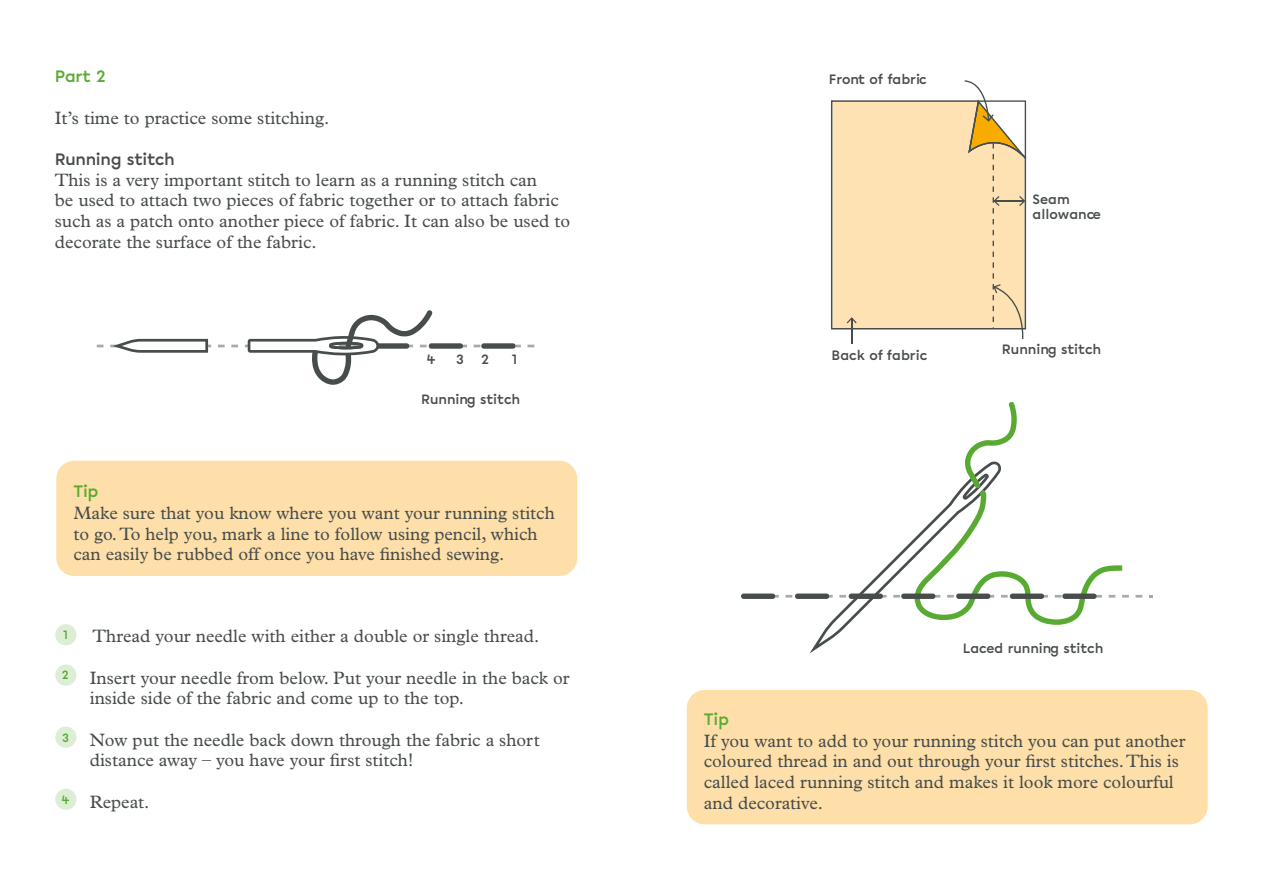
<style>
.page{position:relative;width:1263px;height:893px;background:#fff}
.page>*{position:absolute;margin:0;border:0;box-sizing:border-box;transform-origin:0 0}
.t1{font:18px/20.7px "Plantin";color:#474d4a}
.t2{font:700 16.5px "Chromatica";letter-spacing:-.015em;color:#474d4a}
.t3{font:700 16.5px "Chromatica";letter-spacing:-.015em;color:#59aa32}
.t4{font:700 13.5px/14.2px "Chromatica";color:#474d4a}
.t5{font:700 12px "Chromatica";color:#59aa32}
</style>
<div class="page">
<div style="left:55px;top:624px;width:21px;height:21px;background:#deeed6;border-radius:50%"></div>
<div style="left:55px;top:664px;width:21px;height:22px;background:#deeed6;border-radius:50%"></div>
<div style="left:55px;top:727px;width:21px;height:21px;background:#deeed6;border-radius:50%"></div>
<div style="left:55px;top:789px;width:21px;height:21px;background:#deeed6;border-radius:50%"></div>
<div style="left:481px;top:343px;width:34px;height:6px;background:#474d4a;border-radius:3px"></div>
<svg style="left:515px;top:345px;width:19px;height:2px"></svg>
<svg style="left:97px;top:345px;width:6px;height:2px"></svg>
<svg style="left:218px;top:345px;width:7px;height:2px"></svg>
<svg style="left:231px;top:345px;width:7px;height:2px"></svg>
<svg style="left:110px;top:339px;width:101px;height:14px"></svg>
<svg style="left:245px;top:310px;width:235px;height:75px"></svg>
<div style="left:795px;top:593px;width:34px;height:6px;background:#474d4a;border-radius:3px"></div>
<div style="left:741px;top:593px;width:34px;height:6px;background:#474d4a;border-radius:3px"></div>
<svg style="left:799px;top:402px;width:343px;height:251px"></svg>
<svg style="left:775px;top:595px;width:17px;height:3px"></svg>
<div style="left:687px;top:690px;width:521px;height:134px;background:#fedfaa;border-radius:18px"></div>
<div style="left:56px;top:461px;width:521px;height:115px;background:#fedfaa;border-radius:18px"></div>
<svg style="left:831px;top:80px;width:195px;height:264px"></svg>
<p class="t3" style="left:55px;top:66px;width:52px">Part 2</p>
<p class="t1" style="left:55px;top:107px;width:276px">It’s time to practice some stitching.</p>
<p class="t2" style="left:55px;top:148px;width:121px">Running stitch</p>
<p class="t1" style="left:55px;top:169px;width:517px">This is a very important stitch to learn as a running stitch can<br>be used to attach two pieces of fabric together or to attach fabric such as a patch onto another piece of fabric. It can also be used to decorate the surface of the fabric.</p>
<p class="t4" style="left:456px;top:352px;width:9px">3</p>
<p class="t4" style="left:421px;top:392px;width:100px">Running stitch</p>
<p class="t4" style="left:481px;top:352px;width:9px">2</p>
<p class="t4" style="left:427px;top:353px;width:11px">4</p>
<p class="t4" style="left:512px;top:352px;width:7px">1</p>
<p class="t3" style="left:73px;top:480px;width:27px">Tip</p>
<p class="t1" style="left:73px;top:503px;width:483px">Make sure that you know where you want your running stitch to go. To help you, mark a line to follow using pencil, which can easily be rubbed off once you have finished sewing.</p>
<p class="t5" style="left:63px;top:627px;width:6px">1</p>
<p class="t1" style="left:93px;top:626px;width:448px">Thread your needle with either a double or single thread.</p>
<p class="t1" style="left:90px;top:667px;width:481px;text-indent:-28px"><sup>2</sup> Insert your needle from below. Put your needle in the back or inside side of the fabric and come up to the top.</p>
<p class="t1" style="left:90px;top:729px;width:451px;text-indent:-28px"><sup>3</sup> Now put the needle back down through the fabric a short distance away – you have your first stitch!</p>
<p class="t1" style="left:61px;top:791px;width:89px"><sup>4</sup> Repeat.</p>
<p class="t4" style="left:829px;top:72px;width:99px">Front of fabric</p>
<p class="t4" style="left:1032px;top:193px;width:70px">Seam allowance</p>
<p class="t4" style="left:832px;top:349px;width:97px">Back of fabric</p>
<p class="t4" style="left:1002px;top:342px;width:101px">Running stitch</p>
<p class="t4" style="left:963px;top:641px;width:142px">Laced running stitch</p>
<p class="t3" style="left:704px;top:708px;width:27px">Tip</p>
<p class="t1" style="left:704px;top:730px;width:483px">If you want to add to your running stitch you can put another coloured thread in and out through your first stitches. This is called laced running stitch and makes it look more colourful and decorative.</p>
</div>
